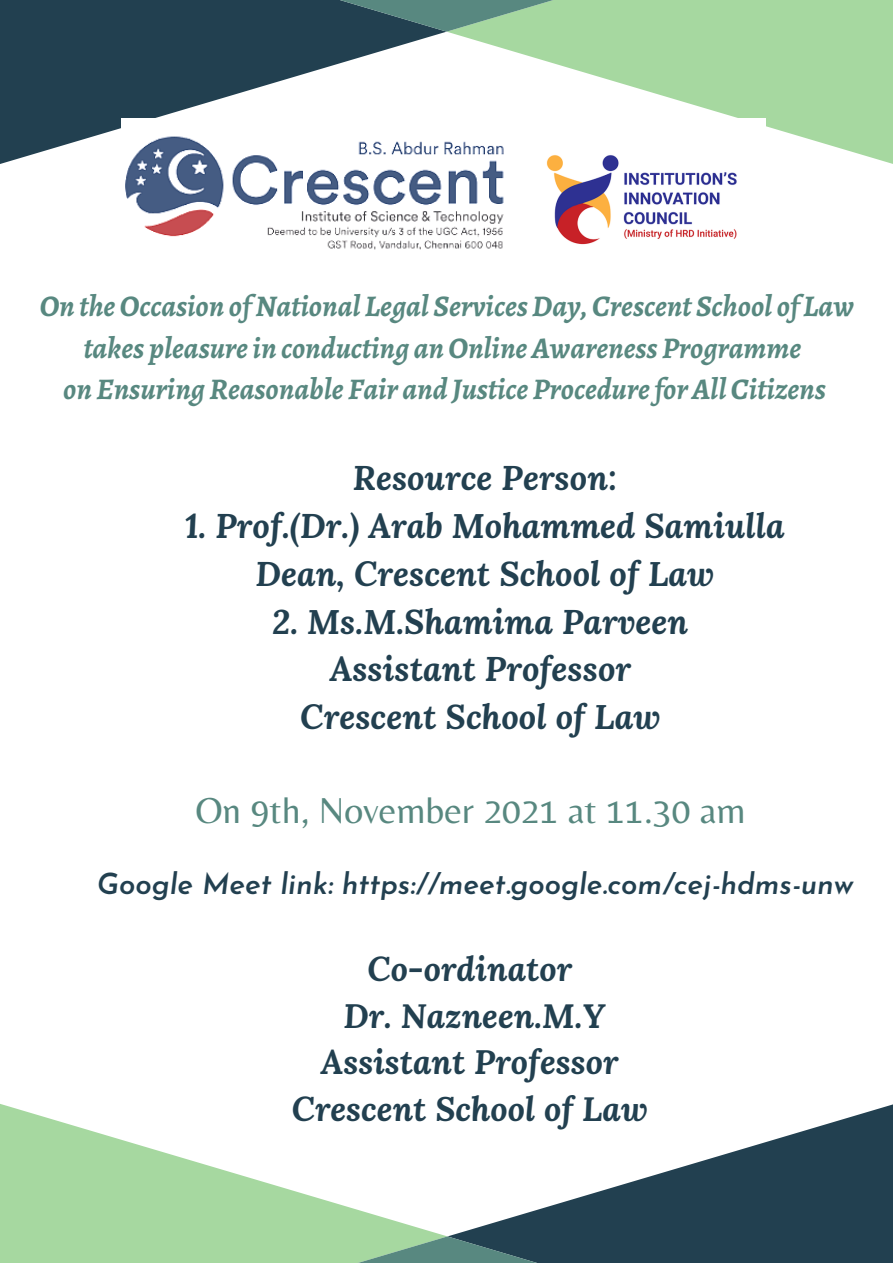
<style>
.page{position:relative;width:893px;height:1263px;background:#fff}
.page>*{position:absolute;margin:0;border:0;box-sizing:border-box;transform-origin:0 0}
.t1{font:37.5px "Belleza";color:#588880}
.t2{font:italic 700 34.05px "Lora";color:#224050}
.t3{font:italic 700 33.6px "Lora";color:#224050}
.t4{font:italic 700 30px "Alegreya";color:#588880}
.t5{font:italic 600 29.25px "Josefin Sans";color:#224050}
</style>
<div class="page">
<svg style="left:0;top:0;width:445px;height:164px;fill:#224050"></svg>
<svg style="left:448px;top:0;width:445px;height:164px;fill:#a6d8a0"></svg>
<svg style="left:233px;top:0;width:427px;height:32px;background:#618b7a"></svg>
<svg style="left:449px;top:1104px;width:444px;height:159px;fill:#224050"></svg>
<svg style="left:0;top:1104px;width:446px;height:159px;fill:#a6d8a0"></svg>
<svg style="left:232px;top:1236px;width:430px;height:27px;background:#628b7a"></svg>
<img style="left:121px;top:118px;width:396px;height:132px">
<img style="left:524px;top:118px;width:241px;height:127px">
<p class="t4" style="left:40px;top:285px;width:815px">On theOccasion of National Legal ServicesDay, Crescent School of Law</p>
<p class="t4" style="left:83px;top:327px;width:719px">takes pleasurein conducting anOnlineAwareness Programme</p>
<p class="t4" style="left:63px;top:369px;width:764px">on EnsuringReasonable Fair and Justice ProcedureforAll Citizens</p>
<p class="t2" style="left:353px;top:455px;width:266px">Resource Person:</p>
<p class="t2" style="left:185px;top:503px;width:601px">1. Prof.(Dr.) Arab Mohammed Samiulla</p>
<p class="t2" style="left:255px;top:551px;width:460px">Dean, Crescent School of Law</p>
<p class="t2" style="left:272px;top:598px;width:417px">2. Ms.M.Shamima Parveen</p>
<p class="t2" style="left:330px;top:646px;width:303px">Assistant Professor</p>
<p class="t2" style="left:300px;top:694px;width:362px">Crescent School of Law</p>
<p class="t1" style="left:195px;top:788px;width:552px">On 9th, November 2021 at 11.30 am</p>
<p class="t5" style="left:97px;top:872px;width:758px">Google Meet link: https://meet.google.com/cej-hdms-unw</p>
<p class="t3" style="left:367px;top:946px;width:206px">Co-ordinator</p>
<p class="t3" style="left:343px;top:993px;width:263px">Dr. Nazneen.M.Y</p>
<p class="t3" style="left:321px;top:1039px;width:299px">Assistant Professor</p>
<p class="t3" style="left:292px;top:1086px;width:357px">Crescent School of Law</p>
</div>
